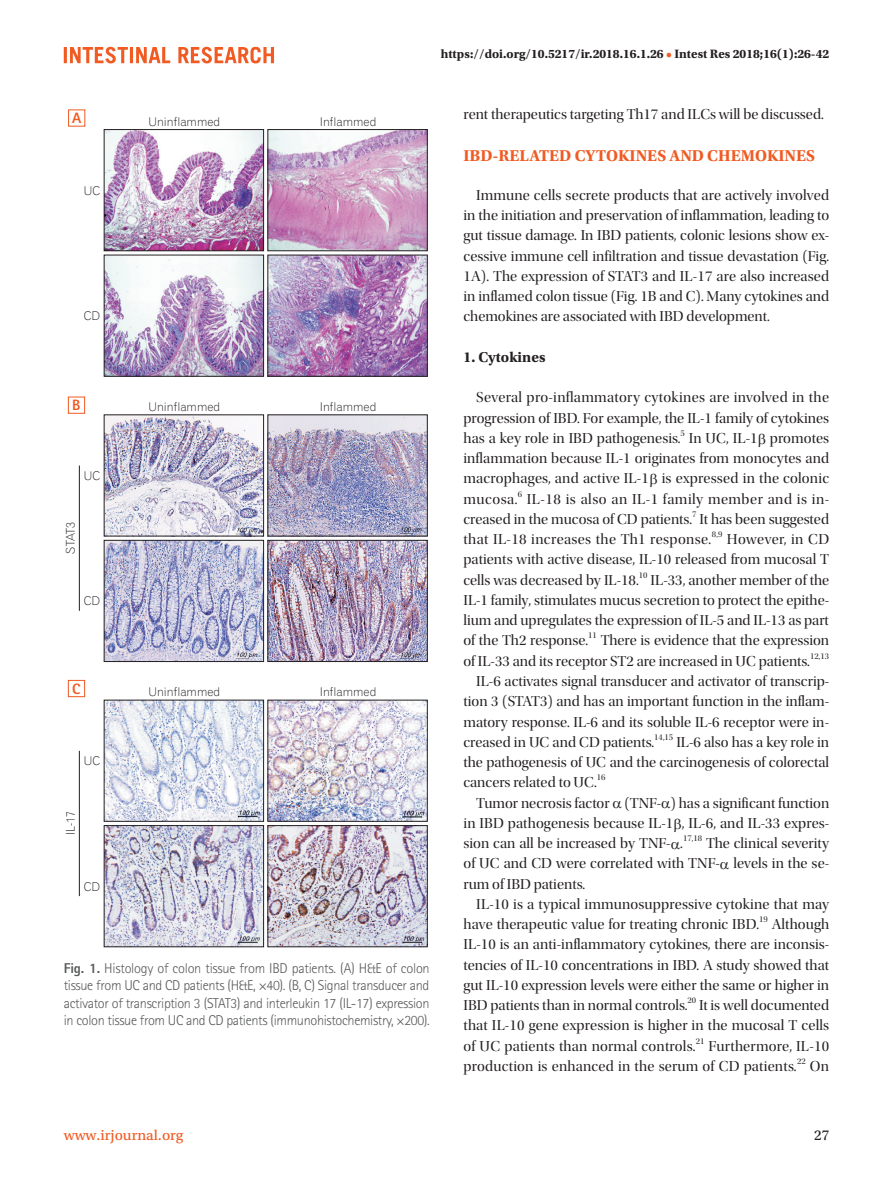
<style>
.page{position:relative;width:893px;height:1191px;background:#fff}
.page>*{position:absolute;margin:0;border:0;box-sizing:border-box;transform-origin:0 0}
.t1{font:700 16.5px "Utopia Std";color:#f15a22}
.t2{font:15px/20.2px "Utopia Std Disp";color:#231f20;text-align:justify}
.t3{font:15px/20.2px "Utopia Std Disp";letter-spacing:.02em;color:#231f20}
.t4{font:15px "Utopia Std Capt";color:#f15a22}
.t5{font:700 15px "Utopia Std";color:#231f20}
.t6{font:800 15px "Rotis Sans Serif Std";color:#f15a22}
.t7{font:15px "Utopia Std Capt";color:#231f20}
.t8{font:300 14.25px/17.1px "Rotis Sans Serif Std";letter-spacing:-.025em;color:#58595b;text-align:justify}
.t9{font:700 12.75px "Utopia Std";color:#231f20}
.t10{font:12px "Gothic 720 BT Light B";color:#231f20}
.t11{font:8.7px "Utopia Std Disp";color:#231f20}
.s1{color:#f15a22}
.s2{font-weight:800}
</style>
<div class="page">
<svg style="left:64px;top:47px;width:210px;height:16px"></svg>
<img style="left:104px;top:129px;width:324px;height:248px">
<img style="left:104px;top:414px;width:324px;height:248px">
<hr style="left:79px;top:465px;width:1px;height:146px;background:#231f20">
<hr style="left:79px;top:751px;width:1px;height:145px;background:#231f20">
<img style="left:104px;top:699px;width:324px;height:248px">
<div style="left:68px;top:396px;width:17px;height:18px;border:1px solid #f15a22"></div>
<div style="left:68px;top:680px;width:17px;height:17px;border:1px solid #f15a22"></div>
<p class="t9" style="left:441px;top:47px;width:390px">https://doi.org/10.5217/ir.2018.16.1.26 <span class="s1">•</span> Intest Res 2018;16(1):26-42</p>
<p class="t6" style="left:72px;top:109px;width:11px">A</p>
<p class="t10" style="left:84px;top:183px;width:18px">UC</p>
<p class="t10" style="left:84px;top:309px;width:18px">CD</p>
<p class="t6" style="left:72px;top:396px;width:10px">B</p>
<p class="t10" style="left:84px;top:468px;width:18px">UC</p>
<p class="t10" style="left:64px;top:553px;width:33px;rotate:-90deg">STAT3</p>
<p class="t10" style="left:84px;top:594px;width:18px">CD</p>
<p class="t6" style="left:72px;top:679px;width:10px">C</p>
<p class="t10" style="left:84px;top:754px;width:18px">UC</p>
<p class="t10" style="left:64px;top:835px;width:26px;rotate:-90deg">IL-17</p>
<p class="t10" style="left:84px;top:879px;width:18px">CD</p>
<p class="t10" style="left:149px;top:114px;width:73px">Uninflammed</p>
<p class="t10" style="left:320px;top:114px;width:58px">Inflammed</p>
<p class="t10" style="left:149px;top:400px;width:73px">Uninflammed</p>
<p class="t10" style="left:320px;top:400px;width:58px">Inflammed</p>
<p class="t10" style="left:149px;top:685px;width:73px">Uninflammed</p>
<p class="t10" style="left:320px;top:685px;width:58px">Inflammed</p>
<p class="t8" style="left:64px;top:960px;width:367px"><span class="s2">Fig. 1.</span> Histology of colon tissue from IBD patients. (A) H&amp;E of colon tissue from UC and CD patients (H&amp;E, ×40). (B, C) Signal transducer and activator of transcription 3 (STAT3) and interleukin 17 (IL-17) expression in colon tissue from UC and CD patients (immunohistochemistry, ×200).</p>
<p class="t2" style="left:463px;top:104px;width:362px">rent therapeutics targeting Th17 and ILCs will be discussed.</p>
<p class="t1" style="left:463px;top:146px;width:353px">IBD-RELATED CYTOKINES AND CHEMOKINES</p>
<p class="t2" style="left:463px;top:185px;width:367px;text-indent:13px">Immune cells secrete products that are actively involved in the initiation and preservation of inflammation, leading to gut tissue damage. In IBD patients, colonic lesions show ex&shy;cessive immune cell infiltration and tissue devastation (Fig.<br>1A). The expression of STAT3 and IL-17 are also increased in inflamed colon tissue (Fig. 1B and C). Many cytokines and chemokines are associated with IBD development.</p>
<p class="t5" style="left:463px;top:348px;width:83px">1. Cytokines</p>
<p class="t2" style="left:463px;top:388px;width:367px;text-indent:13px">Several pro-inflammatory cytokines are involved in the progression of IBD. For example, the IL-1 family of cytokines has a key role in IBD pathogenesis.</p>
<p class="t11" style="left:681px;top:428px;width:6px">5</p>
<p class="t2" style="left:463px;top:428px;width:367px;text-indent:225px">In UC, IL-1 promotes inflammation because IL-1 originates from monocytes and macrophages, and active IL-1 is expressed in the colonic mucosa.</p>
<p class="t11" style="left:518px;top:489px;width:6px">6</p>
<p class="t2" style="left:463px;top:489px;width:367px;text-indent:63px">IL-18 is also an IL-1 family member and is in&shy;creased in the mucosa of CD patients.</p>
<p class="t11" style="left:692px;top:509px;width:6px">7</p>
<p class="t3" style="left:463px;top:509px;width:367px;text-indent:236px">It has been suggested that IL-18 increases the Th1 response.</p>
<p class="t11" style="left:712px;top:529px;width:12px">8,9</p>
<p class="t2" style="left:463px;top:529px;width:367px;text-indent:263px">However, in CD patients with active disease, IL-10 released from mucosal T cells was decreased by IL-18.</p>
<p class="t11" style="left:639px;top:570px;width:10px">10</p>
<p class="t2" style="left:463px;top:570px;width:367px;text-indent:187px">IL-33, another member of the IL-1 family, stimulates mucus secretion to protect the epithe&shy;lium and upregulates the expression of IL-5 and IL-13 as part of the Th2 response.</p>
<p class="t11" style="left:588px;top:631px;width:10px">11</p>
<p class="t2" style="left:463px;top:631px;width:367px;text-indent:137px">There is evidence that the expression of IL-33 and its receptor ST2 are increased in UC patients.</p>
<p class="t11" style="left:810px;top:651px;width:20px">12,13</p>
<p class="t2" style="left:463px;top:671px;width:367px;text-indent:13px">IL-6 activates signal transducer and activator of transcrip&shy;tion 3 (STAT3) and has an important function in the inflam&shy;matory response. IL-6 and its soluble IL-6 receptor were in&shy;creased in UC and CD patients.</p>
<p class="t11" style="left:654px;top:732px;width:21px">14,15</p>
<p class="t2" style="left:463px;top:732px;width:367px;text-indent:213px">IL-6 also has a key role in the pathogenesis of UC and the carcinogenesis of colorectal cancers related to UC.</p>
<p class="t11" style="left:597px;top:772px;width:10px">16</p>
<p class="t2" style="left:463px;top:793px;width:367px;text-indent:13px">Tumor necrosis factor (TNF- ) has a significant function in IBD pathogenesis because IL-1 , IL-6, and IL-33 expres&shy;sion can all be increased by TNF- .</p>
<p class="t11" style="left:683px;top:833px;width:21px">17,18</p>
<p class="t2" style="left:463px;top:833px;width:367px;text-indent:243px">The clinical severity of UC and CD were correlated with TNF- levels in the se&shy;rum of IBD patients.</p>
<p class="t2" style="left:463px;top:894px;width:367px;text-indent:13px">IL-10 is a typical immunosuppressive cytokine that may have therapeutic value for treating chronic IBD.</p>
<p class="t11" style="left:759px;top:914px;width:10px">19</p>
<p class="t2" style="left:463px;top:914px;width:367px;text-indent:308px">Although IL-10 is an anti-inflammatory cytokines, there are inconsis&shy;tencies of IL-10 concentrations in IBD. A study showed that gut IL-10 expression levels were either the same or higher in IBD patients than in normal controls.</p>
<p class="t11" style="left:687px;top:995px;width:10px">20</p>
<p class="t2" style="left:463px;top:995px;width:367px;text-indent:236px">It is well documented that IL-10 gene expression is higher in the mucosal T cells of UC patients than normal controls.</p>
<p class="t11" style="left:696px;top:1036px;width:10px">21</p>
<p class="t2" style="left:463px;top:1036px;width:367px;text-indent:245px">Furthermore, IL-10 production is enhanced in the serum of CD patients.</p>
<p class="t11" style="left:797px;top:1056px;width:10px">22</p>
<p class="t2" style="left:810px;top:1056px;width:21px">On</p>
<p class="t4" style="left:64px;top:1126px;width:121px">www.irjournal.org</p>
<p class="t7" style="left:814px;top:1126px;width:17px">27</p>
</div>
